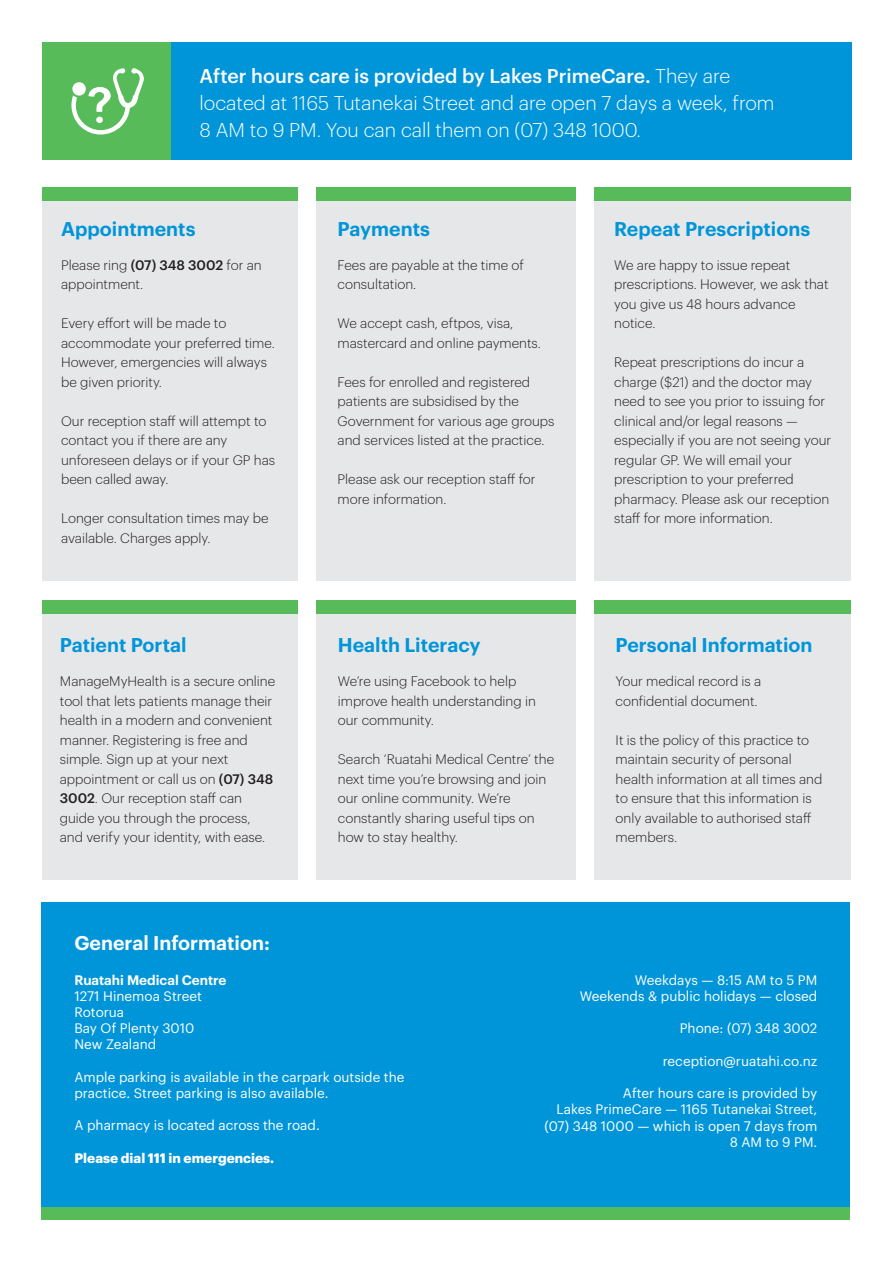
<style>
.page{position:relative;width:893px;height:1263px;background:#fff}
.page>*{position:absolute;margin:0;border:0;box-sizing:border-box;transform-origin:0 0}
.t1{font:300 19.5px/27px "Graphik";color:#fff}
.t2{font:600 19.5px "Graphik";color:#0095d9}
.t3{font:600 19.5px "Graphik";color:#fff}
.t4{font:300 13.5px/19.5px "Graphik";color:#231f20}
.t5{font:13.5px/16.2px "Graphik";color:#fff}
.t6{font:700 13.5px "Graphik";color:#fff}
.t7{font:600 13.5px "Graphik";color:#fff}
.s1{font-weight:500}
</style>
<div class="page">
<div style="left:42px;top:902px;width:808px;height:306px;background:#0095d9"></div>
<div style="left:42px;top:1208px;width:808px;height:12px;background:#57bb59"></div>
<div style="left:42px;top:187px;width:256px;height:394px;background:#e6e7e9"></div>
<div style="left:42px;top:42px;width:809px;height:118px;background:#0095d9"></div>
<div style="left:42px;top:42px;width:128px;height:118px;background:#57bb59"></div>
<svg style="left:71px;top:68px;width:73px;height:67px"></svg>
<div style="left:72px;top:82px;width:14px;height:14px;background:#fff;border-radius:50%"></div>
<div style="left:316px;top:187px;width:260px;height:394px;background:#e6e7e9"></div>
<div style="left:595px;top:187px;width:256px;height:394px;background:#e6e7e9"></div>
<div style="left:42px;top:187px;width:256px;height:14px;background:#57bb59"></div>
<div style="left:316px;top:187px;width:260px;height:14px;background:#57bb59"></div>
<div style="left:595px;top:187px;width:256px;height:14px;background:#57bb59"></div>
<div style="left:42px;top:601px;width:256px;height:279px;background:#e6e7e9"></div>
<div style="left:316px;top:601px;width:260px;height:279px;background:#e6e7e9"></div>
<div style="left:594px;top:601px;width:256px;height:279px;background:#e6e7e9"></div>
<div style="left:42px;top:601px;width:256px;height:13px;background:#57bb59"></div>
<div style="left:316px;top:601px;width:260px;height:13px;background:#57bb59"></div>
<div style="left:594px;top:601px;width:256px;height:13px;background:#57bb59"></div>
<h1 class="t1" style="left:200px;top:61px;width:576px"><span class="s1">After hours care is provided by Lakes PrimeCare.</span> They are located at 1165 Tutanekai Street and are open 7 days a week, from<br>8 AM to 9 PM. You can call them on (07) 348 1000.</h1>
<h1 class="t2" style="left:61px;top:214px;width:136px">Appointments</h1>
<p class="t4" style="left:61px;top:254px;width:202px">Please ring <span class="s1">(07) 348 3002</span> for an appointment.</p>
<p class="t4" style="left:61px;top:313px;width:215px">Every effort will be made to accommodate your preferred time.<br>However, emergencies will always be given priority.</p>
<p class="t4" style="left:61px;top:410px;width:216px">Our reception staff will attempt to contact you if there are any unforeseen delays or if your GP has been called away.</p>
<p class="t4" style="left:61px;top:508px;width:209px">Longer consultation times may be available. Charges apply.</p>
<h1 class="t2" style="left:60px;top:630px;width:128px">Patient Portal</h1>
<p class="t4" style="left:60px;top:670px;width:217px">ManageMyHealth is a secure online tool that lets patients manage their health in a modern and convenient manner. Registering is free and simple. Sign up at your next appointment or call us on <span class="s1">(07) 348<br>3002</span>. Our reception staff can guide you through the process, and verify your identity, with ease.</p>
<h1 class="t3" style="left:74px;top:928px;width:197px">General Information:</h1>
<h1 class="t2" style="left:338px;top:214px;width:94px">Payments</h1>
<p class="t4" style="left:338px;top:254px;width:188px">Fees are payable at the time of consultation.</p>
<p class="t4" style="left:338px;top:313px;width:205px">We accept cash, eftpos, visa, mastercard and online payments.</p>
<p class="t4" style="left:338px;top:371px;width:218px">Fees for enrolled and registered patients are subsidised by the Government for various age groups and services listed at the practice.</p>
<p class="t4" style="left:338px;top:469px;width:199px">Please ask our reception staff for more information.</p>
<h1 class="t2" style="left:338px;top:630px;width:144px">Health Literacy</h1>
<p class="t4" style="left:338px;top:670px;width:200px">We’re using Facebook to help improve health understanding in our community.</p>
<p class="t4" style="left:338px;top:748px;width:218px">Search ‘Ruatahi Medical Centre’ the next time you’re browsing and join our online community. We’re constantly sharing useful tips on how to stay healthy.</p>
<h1 class="t2" style="left:614px;top:214px;width:197px">Repeat Prescriptions</h1>
<p class="t4" style="left:614px;top:254px;width:216px">We are happy to issue repeat prescriptions. However, we ask that you give us 48 hours advance notice.</p>
<p class="t4" style="left:614px;top:352px;width:218px">Repeat prescriptions do incur a charge ($21) and the doctor may need to see you prior to issuing for clinical and/or legal reasons — especially if you are not seeing your regular GP. We will email your prescription to your preferred pharmacy. Please ask our reception staff for more information.</p>
<h1 class="t2" style="left:616px;top:630px;width:198px">Personal Information</h1>
<p class="t4" style="left:616px;top:670px;width:147px">Your medical record is a confidential document.</p>
<p class="t4" style="left:616px;top:729px;width:208px">It is the policy of this practice to maintain security of personal health information at all times and to ensure that this information is only available to authorised staff members.</p>
<p class="t7" style="left:74px;top:969px;width:154px">Ruatahi Medical Centre</p>
<p class="t5" style="left:74px;top:987px;width:129px">1271 Hinemoa Street<br>Rotorua<br>Bay Of Plenty 3010<br>New Zealand</p>
<p class="t5" style="left:74px;top:1068px;width:332px">Ample parking is available in the carpark outside the practice. Street parking is also available.</p>
<p class="t5" style="left:74px;top:1116px;width:247px">A pharmacy is located across the road.</p>
<p class="t6" style="left:74px;top:1147px;width:201px">Please dial 111 in emergencies.</p>
<p class="t5" style="left:580px;top:971px;width:239px;text-align:right">Weekdays — 8:15 AM to 5 PM<br>Weekends &amp; public holidays — closed</p>
<p class="t5" style="left:680px;top:1019px;width:139px">Phone: (07) 348 3002</p>
<p class="t5" style="left:663px;top:1052px;width:156px">reception@ruatahi.co.nz</p>
<p class="t5" style="left:545px;top:1084px;width:274px;text-align:right">After hours care is provided by<br>Lakes PrimeCare — 1165 Tutanekai Street, (07) 348 1000 — which is open 7 days from<br>8 AM to 9 PM.</p>
</div>
